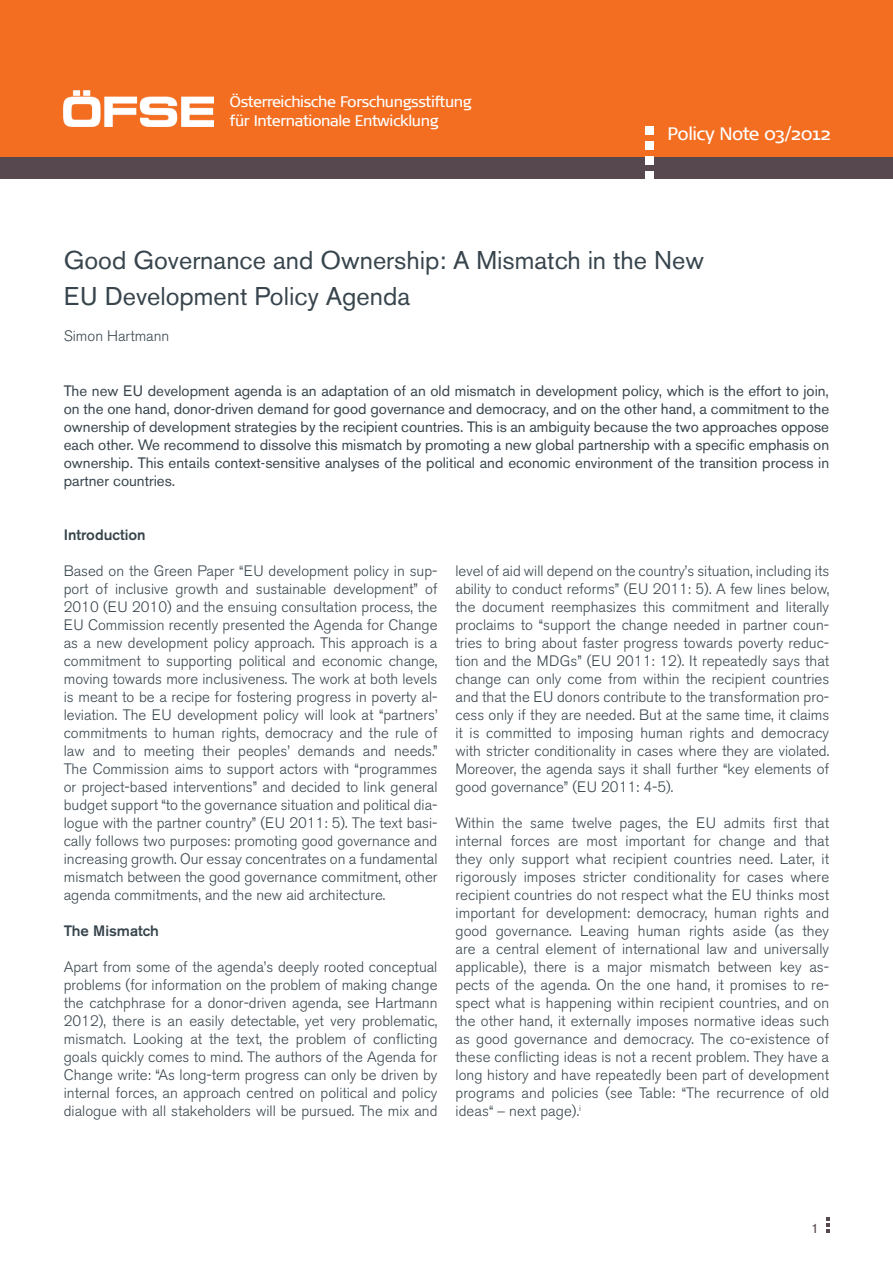
<style>
.page{position:relative;width:893px;height:1263px;background:#fff}
.page>*{position:absolute;margin:0;border:0;box-sizing:border-box;transform-origin:0 0}
.t1{font:25.5px/36px "Akzidenz Grotesk BE";color:#38454d}
.t2{font:18px "Signa Normal";letter-spacing:-.025em;color:#fff}
.t3{font:15.15px/19.4px "Signa Normal";letter-spacing:-.025em;color:#fff}
.t4{font:300 15px/18px "Akzidenz Grotesk BE";color:#38454d;text-align:justify}
.t5{font:15px/18px "Akzidenz Grotesk BE";color:#38454d;text-align:justify}
.t6{font:500 15px "Akzidenz Grotesk BE";color:#38454d}
.t7{font:13.5px "Akzidenz Grotesk BE";color:#574850}
.s1{font-family:"Frutiger"}
</style>
<div class="page">
<div style="left:0;top:0;width:893px;height:165px;background:#f36e21"></div>
<div style="left:0;top:157px;width:893px;height:22px;background:#574850"></div>
<img style="left:64px;top:91px;width:149px;height:35px">
<div style="left:645px;top:127px;width:8px;height:8px;background:#fff"></div>
<div style="left:645px;top:142px;width:8px;height:8px;background:#fff"></div>
<div style="left:645px;top:156px;width:8px;height:8px;background:#fff"></div>
<div style="left:645px;top:171px;width:8px;height:8px;background:#fff"></div>
<svg style="left:827px;top:1218px;width:3px;height:15px"></svg>
<p class="t3" style="left:230px;top:92px;width:244px">Österreichische Forschungsstiftung für Internationale Entwicklung</p>
<p class="t2" style="left:668px;top:124px;width:164px">Policy Note 03/2012</p>
<h1 class="t1" style="left:64px;top:242px;width:642px">Good Governance and Ownership: A Mismatch in the New<br>EU Development Policy Agenda</h1>
<p class="t4" style="left:64px;top:327px;width:107px">Simon Hartmann</p>
<p class="t5" style="left:64px;top:382px;width:767px">The new EU development agenda is an adaptation of an old mismatch in development policy, which is the effort to join, on the one hand, donor-driven demand for good governance and democracy, and on the other hand, a commitment to the ownership of development strategies by the recipient countries. This is an ambiguity because the two approaches oppose each other. We recommend to dissolve this mismatch by promoting a new global partnership with a specific emphasis on ownership. This entails context-sensitive analyses of the political and economic environment of the transition process in partner countries.</p>
<p class="t6" style="left:64px;top:526px;width:83px">Introduction</p>
<p class="t4" style="left:64px;top:562px;width:375px">Based on the Green Paper “EU development policy in sup&shy;port of inclusive growth and sustainable development” of 2010 (EU 2010) and the ensuing consultation process, the EU Commission recently presented the Agenda for Change as a new development policy approach. This approach is a commitment to supporting political and economic change, moving towards more inclusiveness. The work at both levels is meant to be a recipe for fostering progress in poverty al&shy;leviation. The EU development policy will look at “partners’ commitments to human rights, democracy and the rule of law and to meeting their peoples’ demands and needs.” The Commission aims to support actors with “programmes or project-based interventions” and decided to link general budget support “to the governance situation and political dia&shy;logue with the partner country” (EU 2011: 5). The text basi&shy;cally follows two purposes: promoting good governance and increasing growth. Our essay concentrates on a fundamental mismatch between the good governance commitment, other agenda commitments, and the new aid architecture.</p>
<p class="t6" style="left:64px;top:922px;width:97px">The Mismatch</p>
<p class="t4" style="left:64px;top:958px;width:375px">Apart from some of the agenda’s deeply rooted conceptual problems (for information on the problem of making change the catchphrase for a donor-driven agenda, see Hartmann 2012), there is an easily detectable, yet very problematic, mismatch. Looking at the text, the problem of conflicting goals quickly comes to mind. The authors of the Agenda for Change write: “As long-term progress can only be driven by internal forces, an approach centred on political and policy dialogue with all stakeholders will be pursued. The mix and</p>
<p class="t4" style="left:455px;top:562px;width:375px">level of aid will depend on the country’s situation, including its ability to conduct reforms” (EU 2011: 5). A few lines below, the document reemphasizes this commitment and literally proclaims to “support the change needed in partner coun&shy;tries to bring about faster progress towards poverty reduc&shy;tion and the MDGs” (EU 2011: 12). It repeatedly says that change can only come from within the recipient countries and that the EU donors contribute to the transformation pro&shy;cess only if they are needed. But at the same time, it claims it is committed to imposing human rights and democracy with stricter conditionality in cases where they are violated.<br>Moreover, the agenda says it shall further “key elements of good governance” (EU 2011: 4-5).</p>
<p class="t4" style="left:455px;top:814px;width:375px">Within the same twelve pages, the EU admits first that internal forces are most important for change and that they only support what recipient countries need. Later, it rigorously imposes stricter conditionality for cases where recipient countries do not respect what the EU thinks most important for development: democracy, human rights and good governance. Leaving human rights aside (as they are a central element of international law and universally applicable), there is a major mismatch between key as&shy;pects of the agenda. On the one hand, it promises to re&shy;spect what is happening within recipient countries, and on the other hand, it externally imposes normative ideas such as good governance and democracy. The co-existence of these conflicting ideas is not a recent problem. They have a long history and have repeatedly been part of development programs and policies (see Table: “The recurrence of old ideas“ <span class="s1">–</span> next page).<sup>i</sup></p>
<p class="t7" style="left:811px;top:1220px;width:9px">1</p>
</div>
